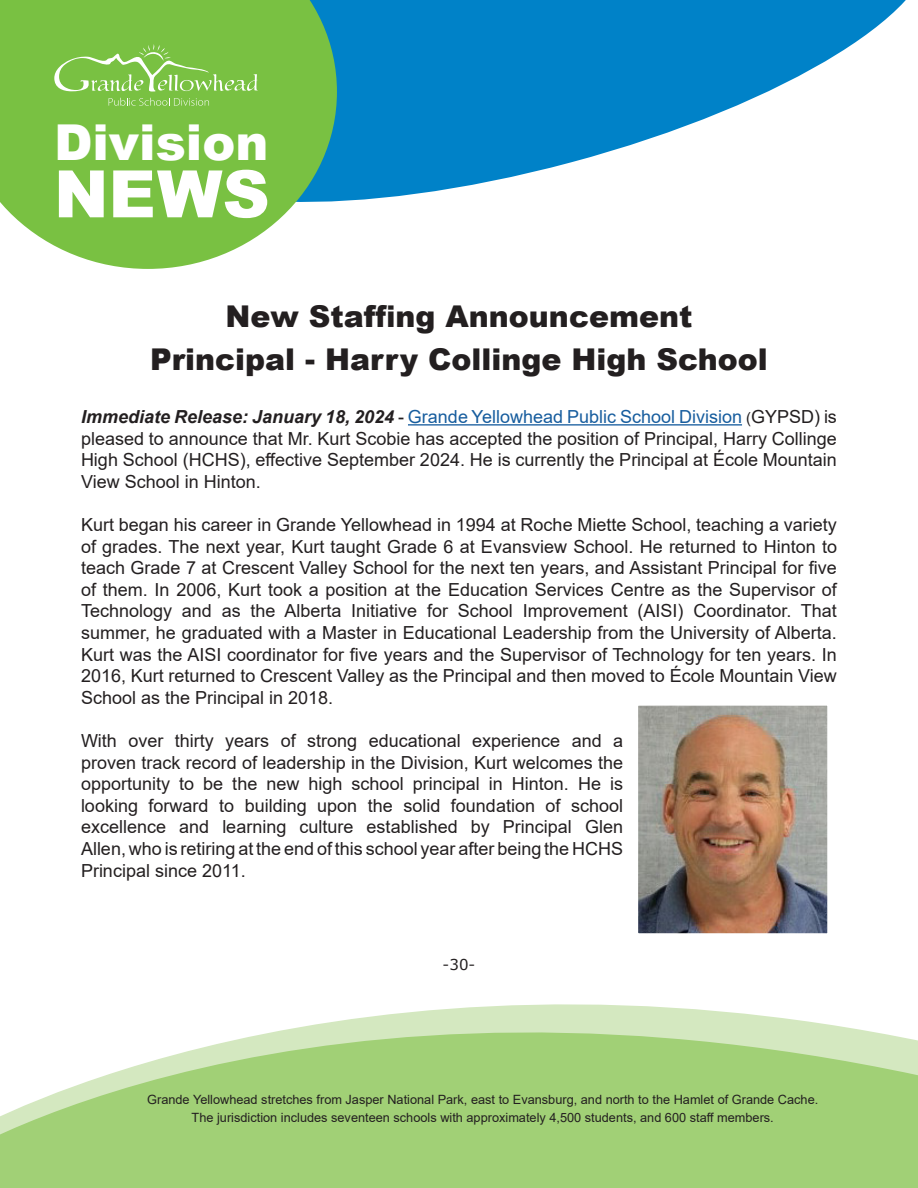
<style>
.page{position:relative;width:918px;height:1188px;background:#fff}
.page>*{position:absolute;margin:0;border:0;box-sizing:border-box;transform-origin:0 0}
.t1{font:900 65.4px "Arial";color:#fff}
.t2{font:900 49.5px "Arial";color:#fff}
.Heading_1{font:900 30px "Arial";color:#231f20}
.Body_Copy{font:18px/21.6px "Arial";color:#231f20;text-align:justify}
.Body_Copy-2{font:15px "Verdana";color:#231f20}
.t3{font:12.75px/18px "Arial";color:#231f20;text-align:center}
.s1{font-weight:700;font-style:italic}
.s2{color:#175d9e}
.s3{font-size:15px}
</style>
<div class="page">
<svg style="left:337px;top:0;width:569px;height:202px;fill:#0082c8"></svg>
<svg style="left:0;top:1004px;width:918px;height:184px;background:#b6da94"></svg>
<svg style="left:0;top:0;width:337px;height:269px;background:#84c65a"></svg>
<svg style="left:109px;top:98px;width:100px;height:8px"></svg>
<svg style="left:54px;top:44px;width:204px;height:48px;background:#8ac95a"></svg>
<hr style="left:408px;top:424px;width:334px;height:2px;background:#175d9e">
<img style="left:639px;top:707px;width:187px;height:225px">
<div style="left:623px;top:691px;width:219px;height:257px;border:15px solid #fff"></div>
<h2 class="t2" style="left:54px;top:107px;width:216px">Division</h2>
<h1 class="t1" style="left:54px;top:146px;width:217px">NEWS</h1>
<p class="Heading_1" style="left:226px;top:295px;width:468px">New Staffing Announcement</p>
<p class="Heading_1" style="left:150px;top:337px;width:619px">Principal - Harry Collinge High School</p>
<p class="Body_Copy" style="left:81px;top:406px;width:757px"><span class="s1">Immediate Release: January 18, 2024</span> - <span class="s2">Grande Yellowhead Public School Division</span> <span class="s3">(</span>GYPSD) is pleased to announce that Mr. Kurt Scobie has accepted the position of Principal, Harry Collinge High School (HCHS), effective September 2024. He is currently the Principal at École Mountain View School in Hinton.</p>
<p class="Body_Copy" style="left:81px;top:514px;width:758px">Kurt began his career in Grande Yellowhead in 1994 at Roche Miette School, teaching a variety of grades. The next year, Kurt taught Grade 6 at Evansview School. He returned to Hinton to teach Grade 7 at Crescent Valley School for the next ten years, and Assistant Principal for five of them. In 2006, Kurt took a position at the Education Services Centre as the Supervisor of Technology and as the Alberta Initiative for School Improvement (AISI) Coordinator. That summer, he graduated with a Master in Educational Leadership from the University of Alberta.<br>Kurt was the AISI coordinator for five years and the Supervisor of Technology for ten years. In 2016, Kurt returned to Crescent Valley as the Principal and then moved to École Mountain View School as the Principal in 2018.</p>
<p class="Body_Copy" style="left:81px;top:730px;width:544px">With over thirty years of strong educational experience and a proven track record of leadership in the Division, Kurt welcomes the opportunity to be the new high school principal in Hinton. He is looking forward to building upon the solid foundation of school excellence and learning culture established by Principal Glen Allen, who is retiring at the end of this school year after being the HCHS Principal since 2011.</p>
<p class="Body_Copy-2" style="left:443px;top:954px;width:34px">-30-</p>
<p class="t3" style="left:147px;top:1091px;width:673px">Grande Yellowhead stretches from Jasper National Park, east to Evansburg, and north to the Hamlet of Grande Cache.<br>The jurisdiction includes seventeen schools with approximately 4,500 students, and 600 staff members.</p>
</div>
